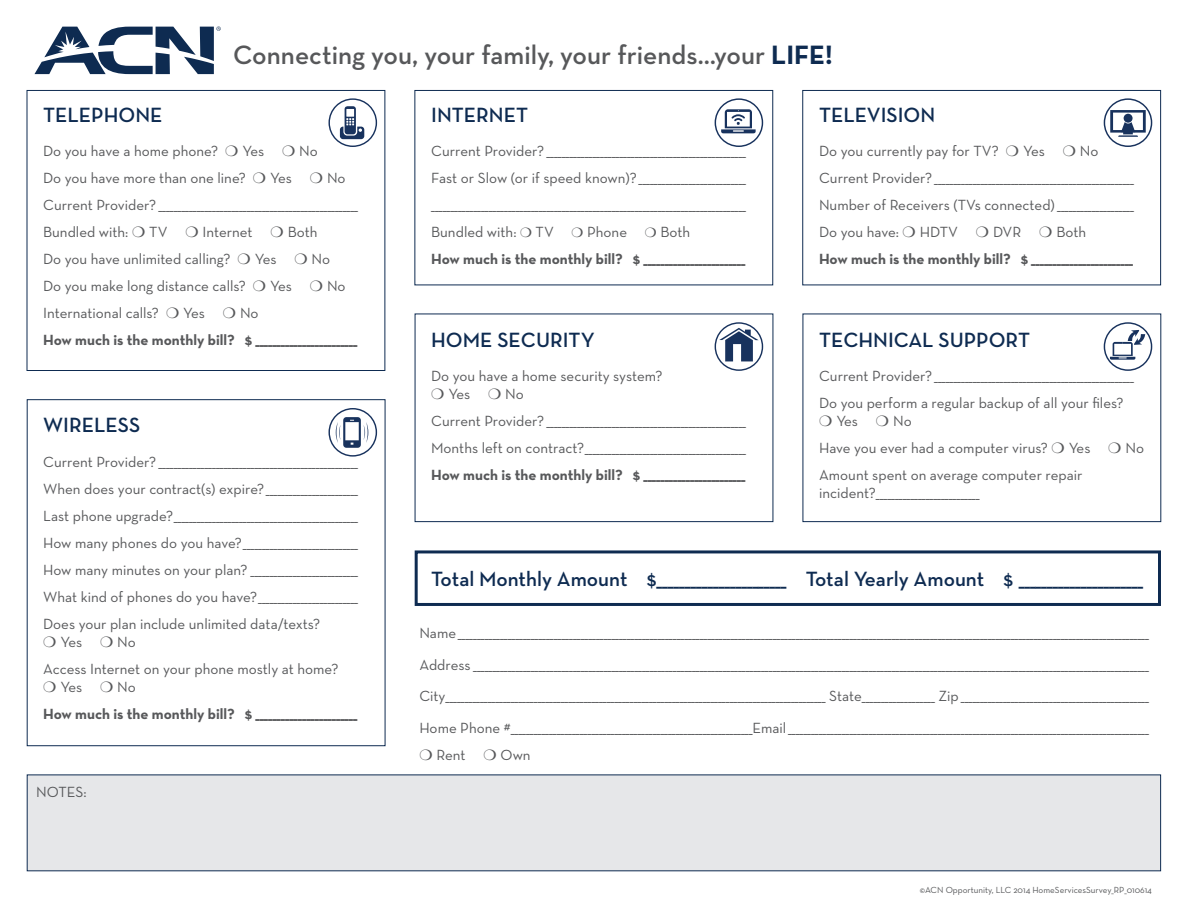
<style>
.page{position:relative;width:1188px;height:918px;background:#fff}
.page>*{position:absolute;margin:0;border:0;box-sizing:border-box;transform-origin:0 0}
.t1{font:600 27px "Neutra Text";color:#57585a}
.t2{font:600 21px "Neutra Text";color:#0e2b51}
.t3{font:15px/27px "Neutra Text";color:#57585a}
.t4{font:700 15px "Neutra Text";color:#57585a}
.t5{font:9px "Neutra Text";color:#57585a}
.s1{font-weight:700;color:#0e2b51}
</style>
<div class="page">
<div style="left:27px;top:90px;width:358px;height:281px;border:1px solid #0e2b51"></div>
<div style="left:414px;top:90px;width:359px;height:195px;border:1px solid #0e2b51"></div>
<div style="left:802px;top:90px;width:359px;height:195px;border:1px solid #0e2b51"></div>
<div style="left:27px;top:399px;width:358px;height:347px;border:1px solid #0e2b51"></div>
<div style="left:415px;top:314px;width:358px;height:208px;border:1px solid #0e2b51"></div>
<div style="left:803px;top:314px;width:358px;height:208px;border:1px solid #0e2b51"></div>
<svg style="left:34px;top:26px;width:187px;height:48px"></svg>
<svg style="left:329px;top:98px;width:48px;height:49px"></svg>
<svg style="left:715px;top:98px;width:48px;height:49px"></svg>
<svg style="left:1104px;top:98px;width:48px;height:49px"></svg>
<svg style="left:329px;top:408px;width:48px;height:49px"></svg>
<svg style="left:715px;top:322px;width:48px;height:49px"></svg>
<svg style="left:1104px;top:322px;width:48px;height:49px"></svg>
<div style="left:415px;top:550px;width:746px;height:56px;border:3px solid #0e2b51"></div>
<div style="left:27px;top:775px;width:1134px;height:96px;background:#e6e7e9"></div>
<h1 class="t1" style="left:233px;top:39px;width:601px">Connecting you, your family, your friends…your <span class="s1">LIFE!</span></h1>
<h2 class="t2" style="left:43px;top:102px;width:121px">TELEPHONE</h2>
<p class="t3" style="left:43px;top:138px;width:176px">Do you have a home phone?</p>
<p class="t3" style="left:242px;top:138px;width:23px">Yes</p>
<p class="t3" style="left:299px;top:138px;width:20px">No</p>
<p class="t3" style="left:43px;top:165px;width:204px">Do you have more than one line?</p>
<p class="t3" style="left:270px;top:165px;width:23px">Yes</p>
<p class="t3" style="left:43px;top:165px;width:316px;text-indent:284px">No<br>Current Provider? ____________________________________________________<br>Bundled with:</p>
<p class="t3" style="left:149px;top:219px;width:20px">TV</p>
<p class="t3" style="left:203px;top:219px;width:52px">Internet</p>
<p class="t3" style="left:288px;top:219px;width:31px">Both</p>
<p class="t3" style="left:43px;top:246px;width:189px">Do you have unlimited calling?</p>
<p class="t3" style="left:255px;top:246px;width:23px">Yes</p>
<p class="t3" style="left:312px;top:246px;width:20px">No</p>
<p class="t3" style="left:43px;top:273px;width:204px">Do you make long distance calls?</p>
<p class="t3" style="left:270px;top:273px;width:23px">Yes</p>
<p class="t3" style="left:327px;top:273px;width:20px">No</p>
<p class="t3" style="left:43px;top:300px;width:117px">International calls?</p>
<p class="t3" style="left:183px;top:300px;width:23px">Yes</p>
<p class="t3" style="left:240px;top:300px;width:20px">No</p>
<p class="t4" style="left:43px;top:331px;width:316px">How much is the monthly bill? $ ________________________</p>
<h2 class="t2" style="left:43px;top:412px;width:99px">WIRELESS</h2>
<p class="t3" style="left:43px;top:448px;width:316px;text-align:justify">Current Provider? ____________________________________________________ When does your contract(s) expire?________________________ Last phone upgrade?________________________________________________ How many phones do you have?______________________________ How many minutes on your plan? ____________________________ What kind of phones do you have?__________________________ Does your plan include unlimited data/texts?</p>
<p class="t3" style="left:60px;top:628px;width:23px">Yes</p>
<p class="t3" style="left:43px;top:628px;width:297px;text-indent:74px">No<br>Access Internet on your phone mostly at home?</p>
<p class="t3" style="left:60px;top:673px;width:23px">Yes</p>
<p class="t3" style="left:117px;top:673px;width:20px">No</p>
<p class="t4" style="left:43px;top:704px;width:316px">How much is the monthly bill? $ ________________________</p>
<p class="t3" style="left:36px;top:778px;width:52px">NOTES:</p>
<h2 class="t2" style="left:431px;top:102px;width:98px">INTERNET</h2>
<p class="t3" style="left:431px;top:138px;width:316px;text-align:justify">Current Provider? ____________________________________________________ Fast or Slow (or if speed known)?____________________________ __________________________________________________________________________________ Bundled with:</p>
<p class="t3" style="left:536px;top:219px;width:20px">TV</p>
<p class="t3" style="left:587px;top:219px;width:41px">Phone</p>
<p class="t3" style="left:660px;top:219px;width:31px">Both</p>
<p class="t4" style="left:431px;top:250px;width:316px">How much is the monthly bill? $ ________________________</p>
<h2 class="t2" style="left:431px;top:327px;width:165px">HOME SECURITY</h2>
<p class="t3" style="left:448px;top:367px;width:216px;line-height:18px;text-indent:-17px">Do you have a home security system?<br>Yes</p>
<p class="t3" style="left:431px;top:380px;width:316px;text-indent:74px">No<br>Current Provider? ____________________________________________________<br>Months left on contract?__________________________________________</p>
<p class="t4" style="left:431px;top:466px;width:316px">How much is the monthly bill? $ ________________________</p>
<h2 class="t2" style="left:819px;top:102px;width:118px">TELEVISION</h2>
<p class="t3" style="left:819px;top:138px;width:181px">Do you currently pay for TV?</p>
<p class="t3" style="left:1023px;top:138px;width:23px">Yes</p>
<p class="t3" style="left:819px;top:138px;width:316px;text-indent:261px">No Current Provider? ____________________________________________________ Number of Receivers (TVs connected) ____________________ Do you have:</p>
<p class="t3" style="left:920px;top:219px;width:40px">HDTV</p>
<p class="t3" style="left:993px;top:219px;width:30px">DVR</p>
<p class="t3" style="left:1056px;top:219px;width:31px">Both</p>
<p class="t4" style="left:819px;top:250px;width:316px">How much is the monthly bill? $ ________________________</p>
<h2 class="t2" style="left:819px;top:327px;width:213px">TECHNICAL SUPPORT</h2>
<p class="t3" style="left:819px;top:362px;width:316px">Current Provider? ____________________________________________________<br>Do you perform a regular backup of all your files?</p>
<p class="t3" style="left:836px;top:407px;width:23px">Yes</p>
<p class="t3" style="left:819px;top:407px;width:230px;text-indent:74px">No<br>Have you ever had a computer virus?</p>
<p class="t3" style="left:1069px;top:434px;width:23px">Yes</p>
<p class="t3" style="left:1126px;top:434px;width:20px">No</p>
<p class="t3" style="left:819px;top:466px;width:265px;line-height:18px">Amount spent on average computer repair incident?___________________________</p>
<h2 class="t2" style="left:431px;top:566px;width:713px">Total Monthly Amount $_______________________ Total Yearly Amount $ ______________________</h2>
<p class="t3" style="left:419px;top:617px;width:731px;line-height:31.5px;text-align:justify">Name____________________________________________________________________________________________________________________________________________________________________________________ Address ________________________________________________________________________________________________________________________________________________________________________________ City___________________________________________________________________________________________________ State___________________ Zip _________________________________________________ Home Phone #_______________________________________________________________Email______________________________________________________________________________________________</p>
<p class="t3" style="left:437px;top:741px;width:30px">Rent</p>
<p class="t3" style="left:501px;top:741px;width:32px">Own</p>
<p class="t5" style="left:920px;top:884px;width:234px">©ACN Opportunity, LLC 2014 HomeServicesSurvey_RP_010614</p>
</div>
